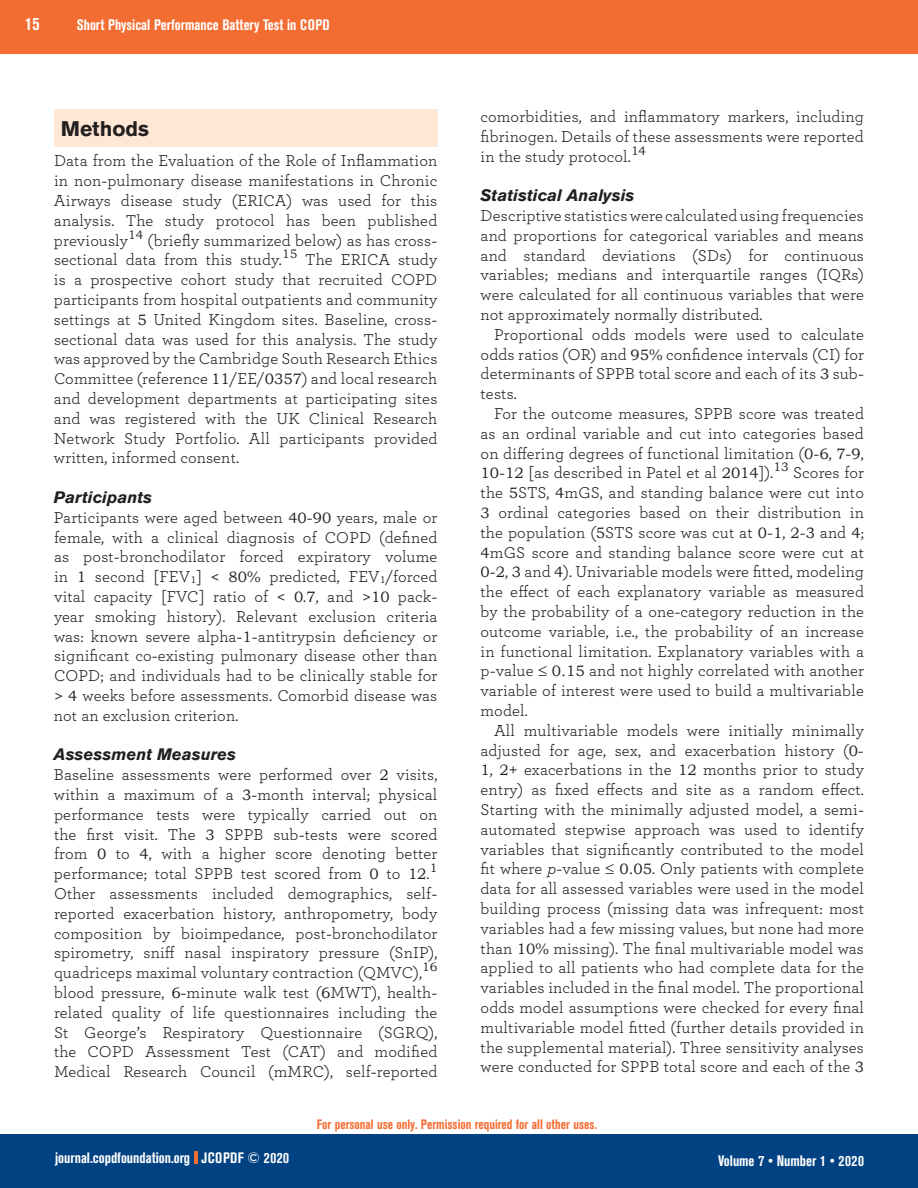
<style>
.page{position:relative;width:918px;height:1188px;background:#fff}
.page>*{position:absolute;margin:0;border:0;box-sizing:border-box;transform-origin:0 0}
.t1{font:700 21px "Akzidenz Grotesk BE";color:#231f20}
.t2{font:700 condensed 18px "Akzidenz Grotesk BE";color:#fff}
.t3{font:16.5px/19.8px "Breathe";letter-spacing:.01em;color:#231f20;text-align:justify}
.t4{font:italic 700 16.5px "Akzidenz Grotesk BQ";color:#231f20}
.t5{font:700 condensed 15px "Akzidenz Grotesk BE";color:#fff}
.t6{font:700 condensed 13.5px "Akzidenz Grotesk BE";color:#f36c32}
.s1{font-family:"Bookman Old Style";font-size:15px}
.s2{font-style:italic}
.s3{font-family:"Bookman Old Style";font-size:9.6px}
</style>
<div class="page">
<div style="left:0;top:1134px;width:918px;height:54px;background:#004282"></div>
<div style="left:0;top:0;width:918px;height:54px;background:#f36c32"></div>
<svg style="left:194px;top:1152px;width:3px;height:12px"></svg>
<div style="left:54px;top:109px;width:383px;height:38px;background:#fee7d4"></div>
<p class="t2" style="left:25px;top:13px;width:16px">15</p>
<p class="t5" style="left:77px;top:16px;width:254px">Short Physical Performance Battery Test in COPD</p>
<p class="t1" style="left:61px;top:116px;width:90px">Methods</p>
<p class="t3" style="left:481px;top:106px;width:385px">comorbidities, and inflammatory markers, including fibrinogen. Details of these assessments were reported in the study protocol.<sup>14</sup></p>
<p class="t4" style="left:481px;top:186px;width:156px">Statistical Analysis</p>
<p class="t3" style="left:481px;top:205px;width:385px">Descriptive statistics were calculated using frequencies and proportions for categorical variables and means and standard deviations (SDs) for continuous variables; medians and interquartile ranges (IQRs) were calculated for all continuous variables that were not approximately normally distributed.</p>
<p class="t3" style="left:481px;top:324px;width:385px;text-indent:13px">Proportional odds models were used to calculate odds ratios (OR) and <span class="s1">95%</span> confidence intervals (CI) for determinants of SPPB total score and each of its <span class="s1">3</span> sub&shy;tests.</p>
<p class="t3" style="left:481px;top:403px;width:385px;text-indent:14px">For the outcome measures, SPPB score was treated as an ordinal variable and cut into categories based on differing degrees of functional limitation (<span class="s1">0-6</span>, <span class="s1">7-9</span>, <span class="s1">10-12</span> [as described in Patel et al <span class="s1">2014</span>]).<sup>13</sup> Scores for the <span class="s1">5</span>STS, <span class="s1">4</span>mGS, and standing balance were cut into <span class="s1">3</span> ordinal categories based on their distribution in the population (<span class="s1">5</span>STS score was cut at <span class="s1">0-1</span>, <span class="s1">2-3</span> and <span class="s1">4</span>; <span class="s1">4</span>mGS score and standing balance score were cut at <span class="s1">0-2</span>, <span class="s1">3</span> and <span class="s1">4</span>). Univariable models were fitted, modeling the effect of each explanatory variable as measured by the probability of a one<span class="s1">-</span>category reduction in the outcome variable, i.e., the probability of an increase in functional limitation. Explanatory variables with a p<span class="s1">-</span>value ≤ <span class="s1">0.15</span> and not highly correlated with another variable of interest were used to build a multivariable model.</p>
<p class="t3" style="left:481px;top:720px;width:385px;text-indent:13px">All multivariable models were initially minimally adjusted for age, sex, and exacerbation history (<span class="s1">0- 1</span>, <span class="s1">2+</span> exacerbations in the <span class="s1">12</span> months prior to study entry) as fixed effects and site as a random effect.<br>Starting with the minimally adjusted model, a semi&shy;automated stepwise approach was used to identify variables that significantly contributed to the model fit where <span class="s2">p</span><span class="s1">-</span>value ≤ <span class="s1">0.05</span>. Only patients with complete data for all assessed variables were used in the model building process (missing data was infrequent: most variables had a few missing values, but none had more than <span class="s1">10%</span> missing). The final multivariable model was applied to all patients who had complete data for the variables included in the final model. The proportional odds model assumptions were checked for every final multivariable model fitted (further details provided in the supplemental material). Three sensitivity analyses were conducted for SPPB total score and each of the <span class="s1">3</span></p>
<p class="t3" style="left:54px;top:150px;width:385px">Data from the Evaluation of the Role of Inflammation in non<span class="s1">-</span>pulmonary disease manifestations in Chronic Airways disease study (ERICA) was used for this analysis. The study protocol has been published previously<sup>14</sup> (briefly summarized below) as has cross&shy;sectional data from this study.<sup>15</sup> The ERICA study is a prospective cohort study that recruited COPD participants from hospital outpatients and community settings at <span class="s1">5</span> United Kingdom sites. Baseline, cross&shy;sectional data was used for this analysis. The study was approved by the Cambridge South Research Ethics Committee (reference <span class="s1">11</span>/EE/<span class="s1">0357</span>) and local research and development departments at participating sites and was registered with the UK Clinical Research Network Study Portfolio. All participants provided written, informed consent.</p>
<p class="t4" style="left:54px;top:487px;width:100px">Participants</p>
<p class="t3" style="left:54px;top:507px;width:385px">Participants were aged between <span class="s1">40-90</span> years, male or female, with a clinical diagnosis of COPD (defined as post<span class="s1">-</span>bronchodilator forced expiratory volume in <span class="s1">1</span> second [FEV<span class="s3">1</span>] <span class="s1">&lt; 80%</span> predicted, FEV<span class="s3">1</span>/forced vital capacity [FVC] ratio of <span class="s1">&lt; 0</span>.<span class="s1">7</span>, and <span class="s1">&gt;10</span> pack&shy;year smoking history). Relevant exclusion criteria was: known severe alpha<span class="s1">-1-</span>antitrypsin deficiency or significant co<span class="s1">-</span>existing pulmonary disease other than COPD; and individuals had to be clinically stable for <span class="s1">&gt; 4</span> weeks before assessments. Comorbid disease was not an exclusion criterion.</p>
<p class="t4" style="left:54px;top:745px;width:184px">Assessment Measures</p>
<p class="t3" style="left:54px;top:764px;width:385px">Baseline assessments were performed over <span class="s1">2</span> visits, within a maximum of a <span class="s1">3-</span>month interval; physical performance tests were typically carried out on the first visit. The <span class="s1">3</span> SPPB sub<span class="s1">-</span>tests were scored from <span class="s1">0</span> to <span class="s1">4</span>, with a higher score denoting better performance; total SPPB test scored from <span class="s1">0</span> to <span class="s1">12</span>.<sup>1<br></sup>Other assessments included demographics, self&shy;reported exacerbation history, anthropometry, body composition by bioimpedance, post<span class="s1">-</span>bronchodilator spirometry, sniff nasal inspiratory pressure (SnIP), quadriceps maximal voluntary contraction (QMVC),<sup>16 </sup>blood pressure, <span class="s1">6-</span>minute walk test (<span class="s1">6</span>MWT), health&shy;related quality of life questionnaires including the St George’s Respiratory Questionnaire (SGRQ), the COPD Assessment Test (CAT) and modified Medical Research Council (mMRC), self<span class="s1">-</span>reported</p>
<p class="t6" style="left:317px;top:1117px;width:282px">For personal use only. Permission required for all other uses.</p>
<p class="t5" style="left:55px;top:1149px;width:236px">journal.copdfoundation.org JCOPDF © 2020</p>
<p class="t5" style="left:718px;top:1152px;width:147px">Volume 7 • Number 1 • 2020</p>
</div>
